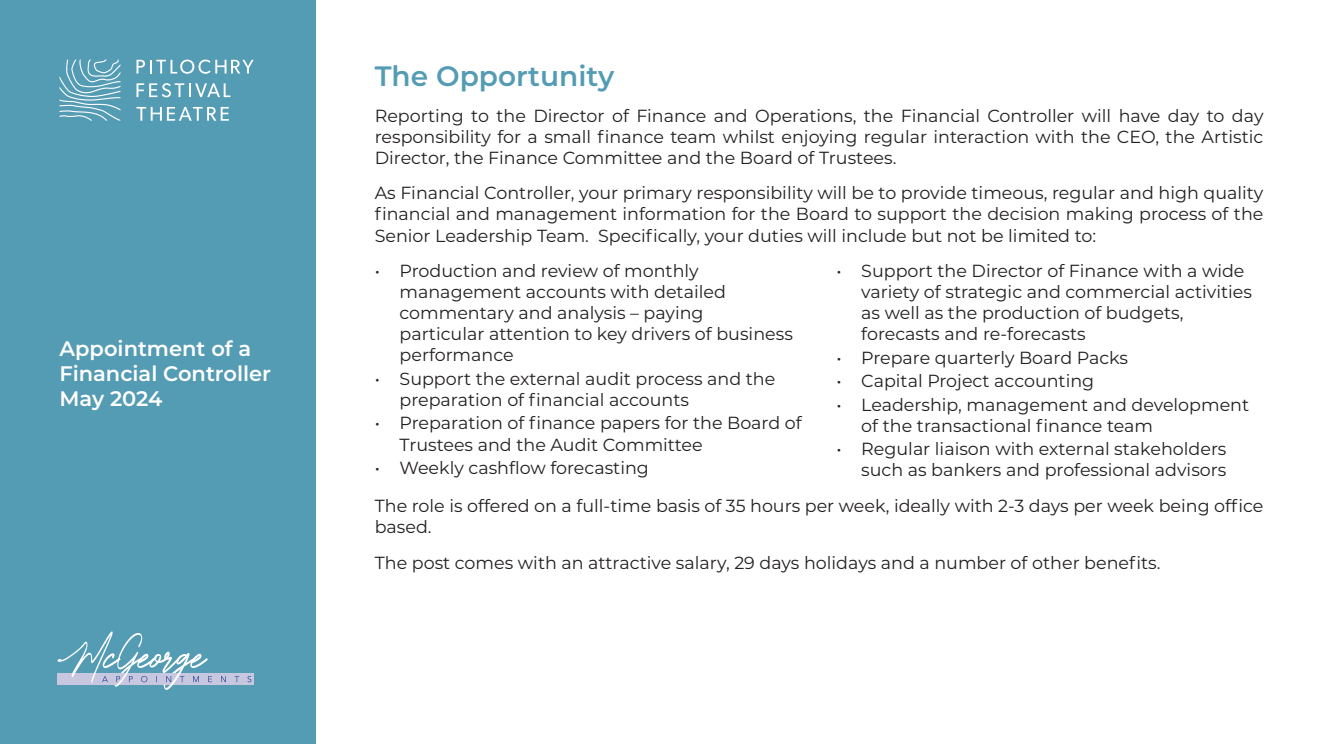
<style>
.page{position:relative;width:1323px;height:744px;background:#fff}
.page>*{position:absolute;margin:0;border:0;box-sizing:border-box;transform-origin:0 0}
.t1{font:600 28px "Montserrat";color:#549bb4}
.t2{font:600 21px/25.2px "Montserrat";color:#fff}
.t3{font:17.5px/21px "Montserrat";color:#231f20}
</style>
<div class="page">
<div style="left:0;top:0;width:315px;height:743px;background:#549bb4"></div>
<svg style="left:137px;top:60px;width:117px;height:14px"></svg>
<svg style="left:137px;top:83px;width:93px;height:14px"></svg>
<svg style="left:137px;top:107px;width:92px;height:14px"></svg>
<svg style="left:60px;top:60px;width:60px;height:61px"></svg>
<svg style="left:57px;top:631px;width:194px;height:59px"></svg>
<p class="t2" style="left:60px;top:335px;width:213px">Appointment of a<br>Financial Controller</p>
<p class="t2" style="left:60px;top:385px;width:104px">May 2024</p>
<p class="t1" style="left:375px;top:56px;width:241px">The Opportunity</p>
<p class="t3" style="left:375px;top:104px;width:890px;text-align:justify">Reporting to the Director of Finance and Operations, the Financial Controller will have day to day responsibility for a small finance team whilst enjoying regular interaction with the CEO, the Artistic Director, the Finance Committee and the Board of Trustees.</p>
<p class="t3" style="left:375px;top:182px;width:890px;text-align:justify">As Financial Controller, your primary responsibility will be to provide timeous, regular and high quality financial and management information for the Board to support the decision making process of the Senior Leadership Team. Specifically, your duties will include but not be limited to:</p>
<p class="t3" style="left:400px;top:260px;width:395px;text-indent:-25px">• Production and review of monthly management accounts with detailed commentary and analysis – paying particular attention to key drivers of business performance</p>
<p class="t3" style="left:400px;top:367px;width:377px;text-indent:-25px">• Support the external audit process and the preparation of financial accounts</p>
<p class="t3" style="left:400px;top:412px;width:404px;text-indent:-25px">• Preparation of finance papers for the Board of<br>Trustees and the Audit Committee</p>
<p class="t3" style="left:375px;top:456px;width:276px">• Weekly cashflow forecasting</p>
<p class="t3" style="left:861px;top:260px;width:392px;text-indent:-25px">• Support the Director of Finance with a wide variety of strategic and commercial activities as well as the production of budgets, forecasts and re-forecasts</p>
<p class="t3" style="left:836px;top:346px;width:293px">• Prepare quarterly Board Packs</p>
<p class="t3" style="left:836px;top:370px;width:259px">• Capital Project accounting</p>
<p class="t3" style="left:861px;top:393px;width:389px;text-indent:-25px">• Leadership, management and development of the transactional finance team</p>
<p class="t3" style="left:836px;top:438px;width:392px;text-align:right">• Regular liaison with external stakeholders such as bankers and professional advisors</p>
<p class="t3" style="left:375px;top:495px;width:890px">The role is offered on a full-time basis of 35 hours per week, ideally with 2-3 days per week being office based.</p>
<p class="t3" style="left:375px;top:552px;width:787px">The post comes with an attractive salary, 29 days holidays and a number of other benefits.</p>
</div>
